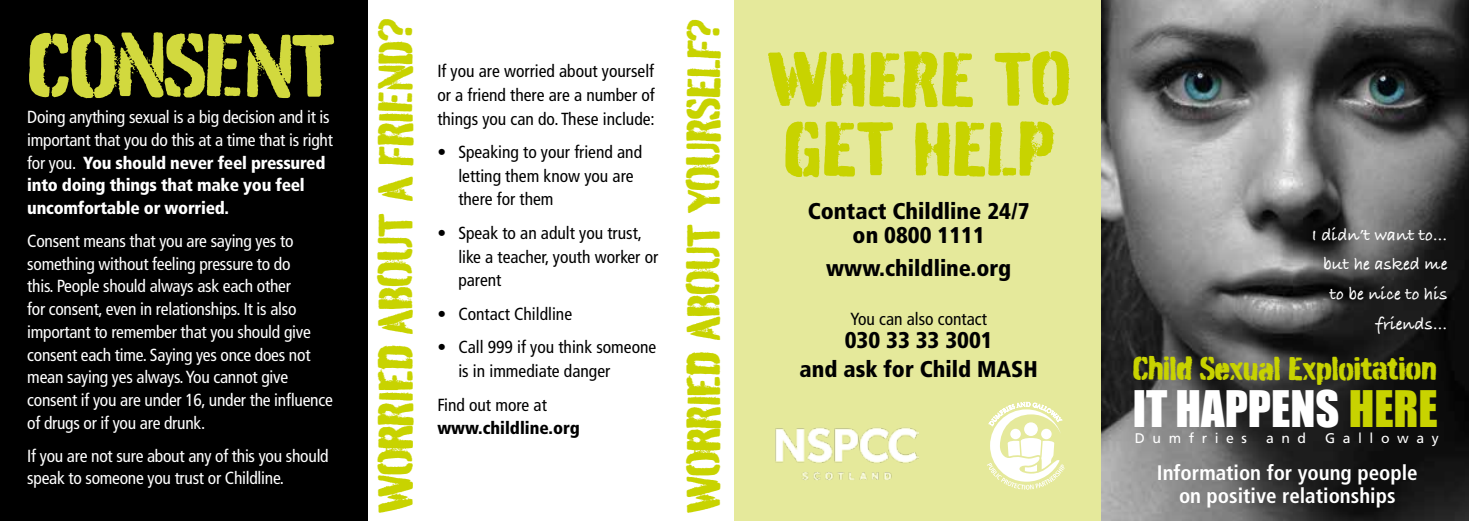
<style>
.page{position:relative;width:1469px;height:521px;background:#fff}
.page>*{position:absolute;margin:0;border:0;box-sizing:border-box;transform-origin:0 0}
.t1{font:89.95px "Burnaby Stencil";color:#d2d93e}
.t2{font:77px/69.5px "Burnaby Stencil";letter-spacing:.02em;color:#c8d300}
.t3{font:49px "Burnaby Stencil";color:#c8d300}
.t4{font:47.25px "Burnaby Stencil";color:#c8d300}
.t5{font:46.2px "Impact";color:#fff}
.t6{font:32.73px "Burnaby Stencil";color:#c8d300}
.t7{font:900 condensed 22.75px/23.6px "Frutiger";color:#000;text-align:center}
.t8{font:700 condensed 21px "Frutiger";color:#fff}
.t9{font:17.85px/29.9px "Bradley Hand ITCTT Bold";color:#fff;text-align:right}
.t10{font:condensed 17.5px/22.8px "Frutiger";letter-spacing:-.015em;color:#fff}
.t11{font:condensed 17.5px/23.6px "Frutiger";color:#000}
.t12{font:900 condensed 17.5px "Frutiger";color:#000}
.t13{font:14px "Frutiger";letter-spacing:.54em;color:#fff}
.s1{font-weight:900}
.s2{color:#c8d300}
</style>
<div class="page">
<div style="left:0;top:0;width:367px;height:521px;background:#000"></div>
<div style="left:734px;top:0;width:367px;height:521px;background:#e5e99b"></div>
<img style="left:1101px;top:0;width:367px;height:521px">
<svg style="left:987px;top:401px;width:77px;height:89px"></svg>
<img style="left:775px;top:427px;width:143px;height:53px">
<h1 class="t1" style="left:27px;top:13px;width:308px">CONSENT</h1>
<p class="t10" style="left:27px;top:106px;width:307px">Doing anything sexual is a big decision and it is important that you do this at a time that is right for you. <span class="s1">You should never feel pressured into doing things that make you feel uncomfortable or worried.</span></p>
<p class="t10" style="left:27px;top:229px;width:307px">Consent means that you are saying yes to something without feeling pressure to do<br>this. People should always ask each other<br>for consent, even in relationships. It is also important to remember that you should give consent each time. Saying yes once does not mean saying yes always. You cannot give consent if you are under 16, under the influence of drugs or if you are drunk.</p>
<p class="t10" style="left:27px;top:444px;width:303px">If you are not sure about any of this you should speak to someone you trust or Childline.</p>
<h3 class="t3" style="left:367px;top:512px;width:495px;rotate:-90deg">WORRIED ABOUT A FRIEND?</h3>
<h3 class="t4" style="left:676px;top:512px;width:495px;rotate:-90deg">WORRIED ABOUT YOURSELF?</h3>
<p class="t11" style="left:437px;top:60px;width:219px;text-align:justify">If you are worried about yourself or a friend there are a number of things you can do. These include:</p>
<p class="t11" style="left:458px;top:140px;width:185px;text-indent:-21px">• Speaking to your friend and letting them know you are there for them</p>
<p class="t11" style="left:458px;top:221px;width:201px;text-indent:-21px">• Speak to an adult you trust, like a teacher, youth worker or parent</p>
<p class="t11" style="left:437px;top:302px;width:136px">• Contact Childline</p>
<p class="t11" style="left:458px;top:336px;width:199px;text-indent:-21px">• Call 999 if you think someone is in immediate danger</p>
<p class="t11" style="left:437px;top:393px;width:111px">Find out more at</p>
<p class="t12" style="left:437px;top:417px;width:144px">www.childline.org</p>
<h2 class="t2" style="left:767px;top:46px;width:303px">WHERE TO<br>GET HELP</h2>
<h3 class="t7" style="left:807px;top:199px;width:223px">Contact Childline 24/7 on 0800 1111</h3>
<h3 class="t7" style="left:826px;top:256px;width:187px">www.childline.org</h3>
<p class="t11" style="left:850px;top:307px;width:138px">You can also contact</p>
<h3 class="t7" style="left:799px;top:326px;width:240px;line-height:28.5px">030 33 33 3001<br>and ask for Child MASH</h3>
<p class="t9" style="left:1311px;top:219px;width:137px">I didn’t want to… but he asked me to be nice to his friends…</p>
<h3 class="t6" style="left:1132px;top:349px;width:305px">Child Sexual Exploitation</h3>
<h3 class="t5" style="left:1132px;top:373px;width:306px">IT HAPPENS <span class="s2">HERE</span></h3>
<p class="t13" style="left:1134px;top:430px;width:114px">Dumfries</p>
<p class="t13" style="left:1265px;top:430px;width:42px">and</p>
<p class="t13" style="left:1324px;top:430px;width:115px">Galloway</p>
<p class="t8" style="left:1156px;top:460px;width:262px">Information for young people</p>
<p class="t8" style="left:1178px;top:483px;width:218px">on positive relationships</p>
</div>
